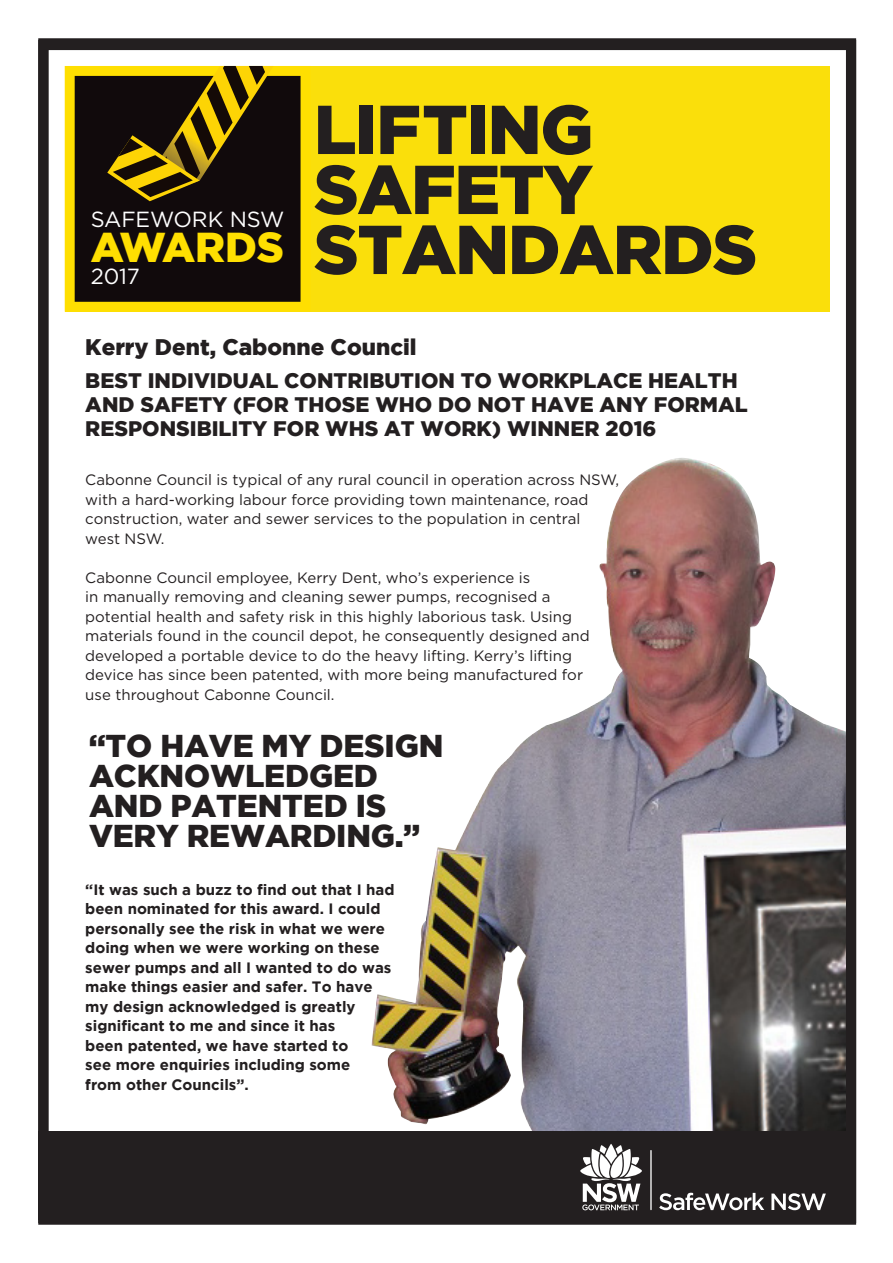
<style>
.page{position:relative;width:893px;height:1263px;background:#fff}
.page>*{position:absolute;margin:0;border:0;box-sizing:border-box;transform-origin:0 0}
.t1{font:900 69px "Gotham";letter-spacing:-.02em;color:#231f20}
.t2{font:900 41.7px "Gotham";color:#ffdf01}
.t3{font:900 31.5px/30px "Gotham";letter-spacing:-.005em;color:#231f20}
.t4{font:900 22.5px "Gotham";color:#231f20}
.t5{font:21.9px "Gotham";letter-spacing:-.005em;color:#fff}
.t6{font:900 21px/24px "Gotham";color:#231f20}
.t7{font:15px/19.5px "Gotham";color:#231f20}
.t8{font:700 15px/19.5px "Gotham";color:#231f20}
</style>
<div class="page">
<img style="left:371px;top:458px;width:474px;height:673px">
<div style="left:38px;top:40px;width:818px;height:1185px;border:10px solid #231f20"></div>
<div style="left:38px;top:1131px;width:810px;height:88px;background:#231f20"></div>
<div style="left:65px;top:66px;width:765px;height:246px;background:#fadf0b"></div>
<hr style="left:650px;top:1150px;width:2px;height:59px;background:#fff">
<svg style="left:659px;top:1193px;width:105px;height:17px"></svg>
<svg style="left:771px;top:1193px;width:55px;height:17px"></svg>
<svg style="left:580px;top:1144px;width:62px;height:66px"></svg>
<div style="left:74px;top:75px;width:227px;height:227px;background:#110a0c"></div>
<svg style="left:107px;top:66px;width:167px;height:135px"></svg>
<p class="t5" style="left:91px;top:206px;width:195px">SAFEWORK NSW</p>
<p class="t2" style="left:91px;top:224px;width:195px">AWARDS</p>
<p class="t5" style="left:91px;top:263px;width:51px">2017</p>
<p class="t1" style="left:314px;top:90px;width:281px">LIFTING</p>
<p class="t1" style="left:314px;top:150px;width:281px">SAFETY</p>
<p class="t1" style="left:314px;top:210px;width:445px">STANDARDS</p>
<p class="t4" style="left:85px;top:334px;width:333px">Kerry Dent, Cabonne Council</p>
<p class="t6" style="left:85px;top:368px;width:664px">BEST INDIVIDUAL CONTRIBUTION TO WORKPLACE HEALTH<br>AND SAFETY (FOR THOSE WHO DO NOT HAVE ANY FORMAL<br>RESPONSIBILITY FOR WHS AT WORK) WINNER 2016</p>
<p class="t7" style="left:85px;top:470px;width:535px">Cabonne Council is typical of any rural council in operation across NSW, with a hard-working labour force providing town maintenance, road construction, water and sewer services to the population in central<br>west NSW.</p>
<p class="t7" style="left:85px;top:567px;width:506px">Cabonne Council employee, Kerry Dent, who’s experience is<br>in manually removing and cleaning sewer pumps, recognised a potential health and safety risk in this highly laborious task. Using materials found in the council depot, he consequently designed and developed a portable device to do the heavy lifting. Kerry’s lifting device has since been patented, with more being manufactured for use throughout Cabonne Council.</p>
<p class="t3" style="left:89px;top:730px;width:356px">“TO HAVE MY DESIGN<br>ACKNOWLEDGED</p>
<p class="t3" style="left:89px;top:790px;width:299px">AND PATENTED IS</p>
<p class="t3" style="left:89px;top:820px;width:333px">VERY REWARDING.”</p>
<p class="t8" style="left:85px;top:879px;width:311px">“It was such a buzz to find out that I had been nominated for this award. I could personally see the risk in what we were doing when we were working on these sewer pumps and all I wanted to do was make things easier and safer. To have my design acknowledged is greatly significant to me and since it has<br>been patented, we have started to<br>see more enquiries including some<br>from other Councils”.</p>
</div>
